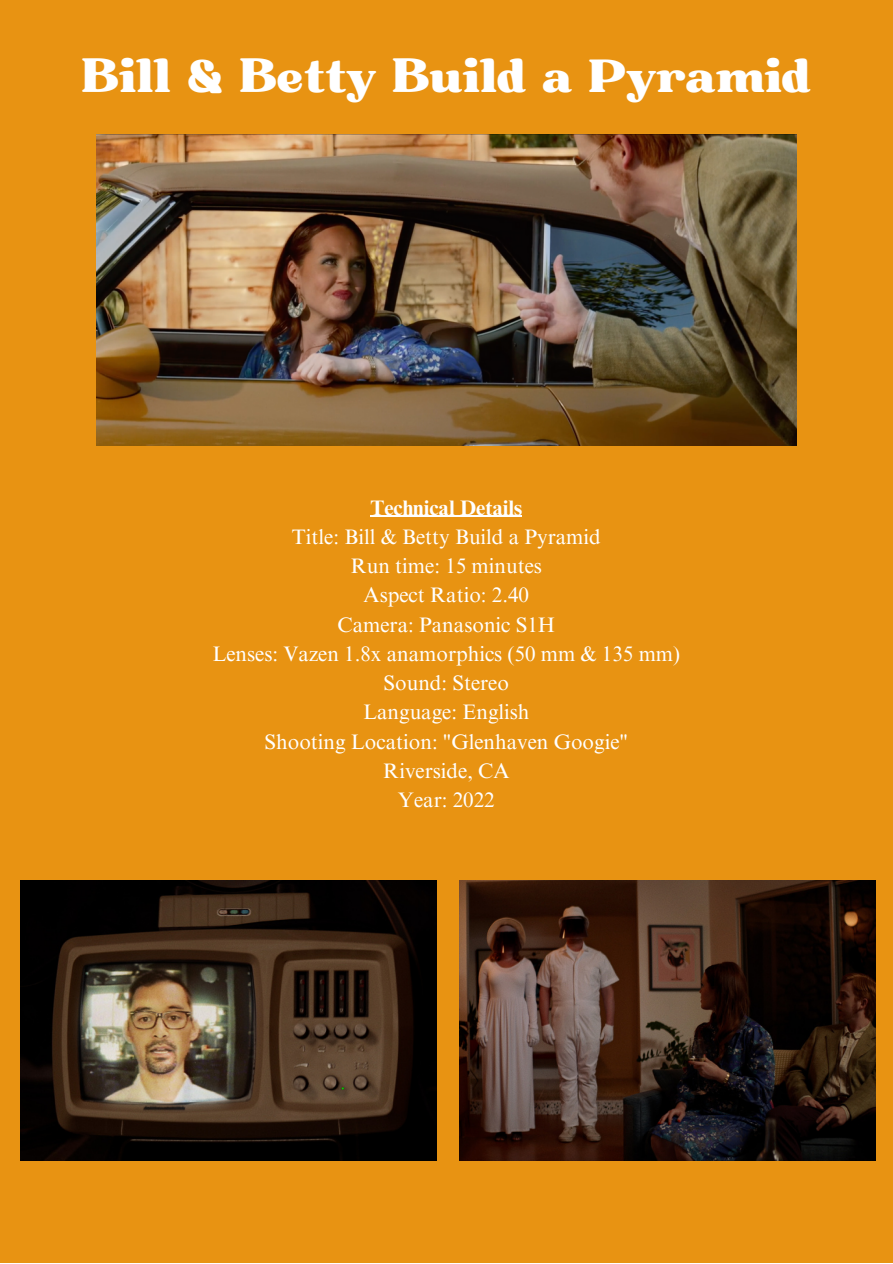
<style>
.page{position:relative;width:893px;height:1264px;background:#fff}
.page>*{position:absolute;margin:0;border:0;box-sizing:border-box;transform-origin:0 0}
.t1{font:45px "Bugaki";color:#fff}
.t2{font:21px "Times NRMT Pro";color:#fff}
.t3{font:700 21px "Times NRMT Pro";color:#fff}
</style>
<div class="page">
<div style="left:0;top:0;width:892px;height:1262px;background:#e89312"></div>
<img style="left:97px;top:134px;width:699px;height:312px">
<img style="left:459px;top:880px;width:416px;height:280px">
<img style="left:20px;top:880px;width:416px;height:280px">
<hr style="left:370px;top:516px;width:152px;height:1px;background:#fff">
<p class="t1" style="left:81px;top:48px;width:731px">Bill &amp; Betty Build a Pyramid</p>
<p class="t3" style="left:370px;top:499px;width:153px">Technical Details</p>
<p class="t2" style="left:292px;top:529px;width:310px">Title: Bill &amp; Betty Build a Pyramid</p>
<p class="t2" style="left:350px;top:558px;width:193px">Run time: 15 minutes</p>
<p class="t2" style="left:363px;top:587px;width:167px">Aspect Ratio: 2.40</p>
<p class="t2" style="left:337px;top:616px;width:219px">Camera: Panasonic S1H</p>
<p class="t2" style="left:212px;top:646px;width:469px">Lenses: Vazen 1.8x anamorphics (50 mm &amp; 135 mm)</p>
<p class="t2" style="left:383px;top:675px;width:127px">Sound: Stereo</p>
<p class="t2" style="left:363px;top:704px;width:168px">Language: English</p>
<p class="t2" style="left:264px;top:733px;width:365px">Shooting Location: "Glenhaven Googie"</p>
<p class="t2" style="left:383px;top:762px;width:128px">Riverside, CA</p>
<p class="t2" style="left:398px;top:792px;width:98px">Year: 2022</p>
</div>
